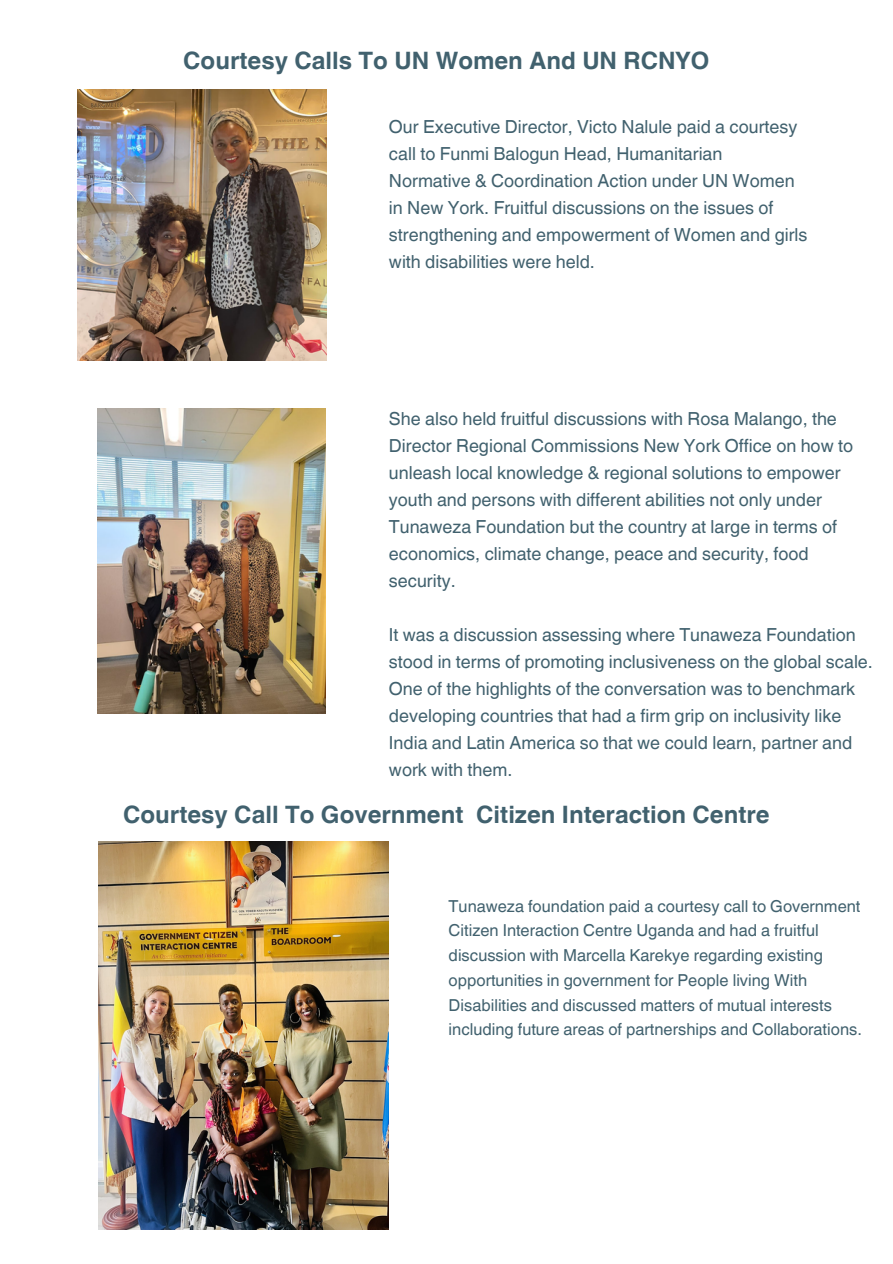
<style>
.page{position:relative;width:893px;height:1264px;background:#fff}
.page>*{position:absolute;margin:0;border:0;box-sizing:border-box;transform-origin:0 0}
.t1{font:700 24px "Helvetica World";color:#41616e}
.t2{font:18px/27px "Helvetica World";color:#41616e}
.t3{font:16.5px/24.8px "Helvetica World";color:#41616e}
</style>
<div class="page">
<img style="left:77px;top:89px;width:250px;height:271px">
<img style="left:98px;top:409px;width:228px;height:304px">
<img style="left:98px;top:841px;width:290px;height:388px">
<h1 class="t1" style="left:183px;top:41px;width:527px">Courtesy Calls To UN Women And UN RCNYO</h1>
<p class="t2" style="left:389px;top:114px;width:420px">Our Executive Director, Victo Nalule paid a courtesy call to Funmi Balogun Head, Humanitarian Normative &amp; Coordination Action under UN Women in New York. Fruitful discussions on the issues of strengthening and empowerment of Women and girls with disabilities were held.</p>
<p class="t2" style="left:389px;top:405px;width:465px">She also held fruitful discussions with Rosa Malango, the Director Regional Commissions New York Office on how to unleash local knowledge &amp; regional solutions to empower youth and persons with different abilities not only under Tunaweza Foundation but the country at large in terms of economics, climate change, peace and security, food security.</p>
<p class="t2" style="left:389px;top:621px;width:485px">It was a discussion assessing where Tunaweza Foundation stood in terms of promoting inclusiveness on the global scale.<br>One of the highlights of the conversation was to benchmark developing countries that had a firm grip on inclusivity like India and Latin America so that we could learn, partner and work with them.</p>
<h1 class="t1" style="left:123px;top:795px;width:648px">Courtesy Call To Government Citizen Interaction Centre</h1>
<p class="t3" style="left:448px;top:893px;width:415px">Tunaweza foundation paid a courtesy call to Government Citizen Interaction Centre Uganda and had a fruitful discussion with Marcella Karekye regarding existing opportunities in government for People living With Disabilities and discussed matters of mutual interests including future areas of partnerships and Collaborations.</p>
</div>
